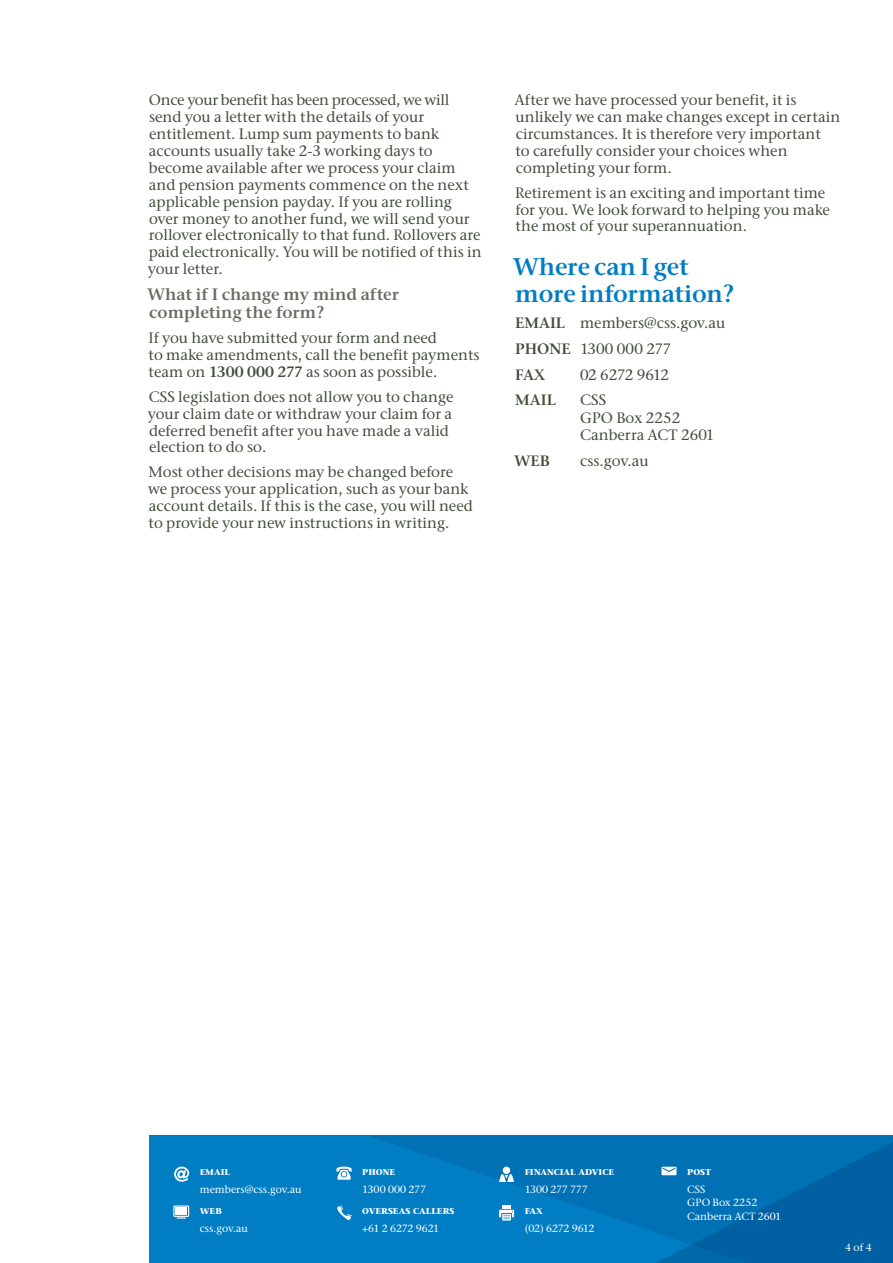
<style>
.page{position:relative;width:893px;height:1263px;background:#fff}
.page>*{position:absolute;margin:0;border:0;box-sizing:border-box;transform-origin:0 0}
._04_Blue_Subhead{font:24px/27px "Stone Serif ITC Semi";letter-spacing:-.01em;color:#007dc3}
.Small_Subhead{font:16.5px/18px "Stone Serif ITC Semi";color:#666f61}
._03_Body{font:500 15px/16.8px "Stone Serif ITC";color:#444d3e}
._03_Body-2{font:15px "Stone Serif ITC Semi";color:#444d3e}
._03_Body-3{font:500 15px "Stone Serif ITC";letter-spacing:-.035em;color:#444d3e}
.CSC_-_Contacts{font:500 10.5px/13.5px "Stone Serif ITC";color:#fff}
.CSC_-_Contacts-2{font:500 10.5px "Stone Serif ITC";letter-spacing:-.035em;color:#fff}
.CSC_-_Contacts-3{font:500 10.5px "Stone Serif ITC";letter-spacing:-.025em;color:#fff}
.CSC_-_Contact_Headin{font:700 8.4px "Stone Serif ITC";color:#fff}
.s1{font-family:"Stone Serif ITC Semi";font-weight:400}
</style>
<div class="page">
<div style="left:149px;top:1135px;width:744px;height:128px;background:#007dc3"></div>
<svg style="left:372px;top:1136px;width:258px;height:87px;fill:#0071b4"></svg>
<svg style="left:174px;top:1166px;width:15px;height:16px"></svg>
<svg style="left:173px;top:1205px;width:16px;height:13px"></svg>
<div style="left:175px;top:1207px;width:12px;height:8px;background:#fff"></div>
<svg style="left:336px;top:1166px;width:16px;height:14px"></svg>
<svg style="left:630px;top:1136px;width:263px;height:127px"></svg>
<svg style="left:499px;top:1205px;width:15px;height:15px"></svg>
<svg style="left:337px;top:1205px;width:15px;height:15px"></svg>
<div style="left:503px;top:1166px;width:7px;height:8px;background:#fff;border-radius:50%"></div>
<svg style="left:499px;top:1174px;width:15px;height:8px"></svg>
<p class="_03_Body" style="left:148px;top:92px;width:335px">Once your benefit has been processed, we will send you a letter with the details of your entitlement. Lump sum payments to bank accounts usually take 2-3 working days to become available after we process your claim and pension payments commence on the next applicable pension payday. If you are rolling over money to another fund, we will send your rollover electronically to that fund. Rollovers are paid electronically. You will be notified of this in your letter.</p>
<p class="Small_Subhead" style="left:147px;top:285px;width:254px">What if I change my mind after completing the form?</p>
<p class="_03_Body" style="left:148px;top:330px;width:333px">If you have submitted your form and need<br>to make amendments, call the benefit payments team on <span class="s1">1300 000 277</span> as soon as possible.</p>
<p class="_03_Body" style="left:148px;top:388px;width:307px">CSS legislation does not allow you to change your claim date or withdraw your claim for a deferred benefit after you have made a valid election to do so.</p>
<p class="_03_Body" style="left:148px;top:463px;width:326px">Most other decisions may be changed before we process your application, such as your bank account details. If this is the case, you will need to provide your new instructions in writing.</p>
<p class="_03_Body" style="left:514px;top:92px;width:327px">After we have processed your benefit, it is unlikely we can make changes except in certain circumstances. It is therefore very important<br>to carefully consider your choices when completing your form.</p>
<p class="_03_Body" style="left:515px;top:184px;width:316px">Retirement is an exciting and important time for you. We look forward to helping you make the most of your superannuation.</p>
<p class="_04_Blue_Subhead" style="left:513px;top:253px;width:223px">Where can I get more information?</p>
<p class="_03_Body" style="left:515px;top:314px;width:212px"><span class="s1">EMAIL</span> members@css.gov.au</p>
<p class="_03_Body" style="left:515px;top:340px;width:157px"><span class="s1">PHONE</span> 1300 000 277</p>
<p class="_03_Body-2" style="left:515px;top:365px;width:32px">FAX</p>
<p class="_03_Body-3" style="left:580px;top:365px;width:91px">02 6272 9612</p>
<p class="_03_Body-2" style="left:515px;top:391px;width:42px">MAIL</p>
<p class="_03_Body" style="left:580px;top:391px;width:136px;line-height:17.2px">CSS<br>GPO Box 2252<br>Canberra ACT 2601</p>
<p class="_03_Body-2" style="left:514px;top:451px;width:37px">WEB</p>
<p class="_03_Body" style="left:580px;top:452px;width:70px">css.gov.au</p>
<p class="CSC_-_Contact_Headin" style="left:200px;top:1166px;width:32px">EMAIL</p>
<p class="CSC_-_Contacts" style="left:200px;top:1182px;width:103px">members@css.gov.au</p>
<p class="CSC_-_Contact_Headin" style="left:200px;top:1206px;width:23px">WEB</p>
<p class="CSC_-_Contacts" style="left:200px;top:1222px;width:50px">css.gov.au</p>
<p class="CSC_-_Contact_Headin" style="left:362px;top:1166px;width:34px">PHONE</p>
<p class="CSC_-_Contacts" style="left:362px;top:1182px;width:65px">1300 000 277</p>
<p class="CSC_-_Contact_Headin" style="left:362px;top:1206px;width:94px">OVERSEAS CALLERS</p>
<p class="CSC_-_Contacts-2" style="left:362px;top:1222px;width:78px">+61 2 6272 9621</p>
<p class="CSC_-_Contact_Headin" style="left:525px;top:1166px;width:91px">FINANCIAL ADVICE</p>
<p class="CSC_-_Contacts-3" style="left:525px;top:1182px;width:64px">1300 277 777</p>
<p class="CSC_-_Contact_Headin" style="left:525px;top:1206px;width:20px">FAX</p>
<p class="CSC_-_Contacts-2" style="left:525px;top:1222px;width:71px">(02) 6272 9612</p>
<p class="CSC_-_Contact_Headin" style="left:687px;top:1166px;width:26px">POST</p>
<p class="CSC_-_Contacts" style="left:687px;top:1182px;width:96px">CSS<br>GPO Box 2252<br>Canberra ACT 2601</p>
<p class="CSC_-_Contacts" style="left:845px;top:1241px;width:28px">4 of 4</p>
</div>
